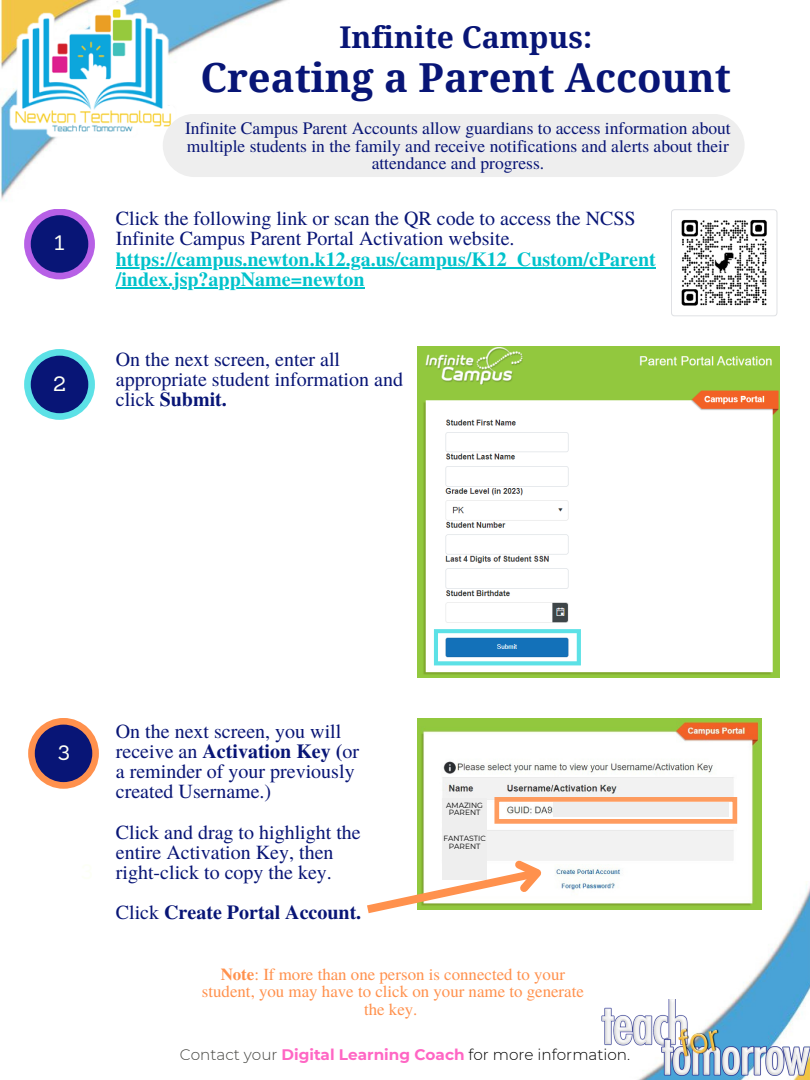
<style>
.page{position:relative;width:810px;height:1080px;background:#fff}
.page>*{position:absolute;margin:0;border:0;box-sizing:border-box;transform-origin:0 0}
.t1{font:700 40px "Noto Serif";color:#081576}
.t2{font:700 30px "Noto Serif";color:#081576}
.t3{font:20.38px "Sanchez";color:#fdfff6}
.t4{font:20px/20.1px "Te X Gyre Termes";color:#081576}
.t5{font:700 20px "Te X Gyre Termes";color:#081576}
.t6{font:17.5px/17.8px "Te X Gyre Termes";color:#081576;text-align:center}
.t7{font:16.88px/17.4px "Te X Gyre Termes";color:#ff914d;text-align:center}
.t8{font:700 15.25px "Montserrat";color:#ff66c4}
.t9{font:7.5px/7.5px "Montserrat";color:#000;text-align:center}
.s1{font-weight:700;color:#00c2cb}
.s2{font-weight:700}
.s3{font-weight:400}
.s4{font-weight:300;color:#444440}
.s5{font-weight:300;color:#000}
</style>
<div class="page">
<img style="left:0;top:0;width:810px;height:1080px">
<img style="left:7px;top:0;width:172px;height:141px">
<div style="left:163px;top:114px;width:582px;height:63px;background:#eee;border-radius:32px"></div>
<svg style="left:24px;top:209px;width:71px;height:70px"></svg>
<img style="left:668px;top:206px;width:111px;height:111px">
<svg style="left:24px;top:349px;width:71px;height:71px"></svg>
<img style="left:418px;top:346px;width:362px;height:332px">
<svg style="left:434px;top:629px;width:147px;height:36px"></svg>
<svg style="left:28px;top:718px;width:71px;height:71px"></svg>
<img style="left:418px;top:718px;width:343px;height:191px">
<div style="left:443px;top:798px;width:44px;height:81px;background:#eee"></div>
<svg style="left:358px;top:848px;width:197px;height:71px"></svg>
<svg style="left:494px;top:797px;width:243px;height:27px"></svg>
<hr style="left:116px;top:267px;width:540px;height:2px;background:#00c2cb">
<hr style="left:116px;top:287px;width:248px;height:2px;background:#00c2cb">
<div style="left:553px;top:802px;width:176px;height:15px;background:#eee"></div>
<img style="left:573px;top:999px;width:237px;height:76px">
<p class="t3" style="left:54px;top:230px;width:12px">1</p>
<p class="t3" style="left:54px;top:370px;width:14px">2</p>
<h1 class="t2" style="left:339px;top:16px;width:254px">Infinite Campus:</h1>
<h1 class="t1" style="left:200px;top:50px;width:532px">Creating a Parent Account</h1>
<p class="t6" style="left:185px;top:118px;width:547px">Infinite Campus Parent Accounts allow guardians to access information about multiple students in the family and receive notifications and alerts about their attendance and progress.</p>
<p class="t4" style="left:116px;top:207px;width:541px">Click the following link or scan the QR code to access the NCSS Infinite Campus Parent Portal Activation website. <span class="s1">https://campus.newton.k12.ga.us/campus/K12_Custom/cParent /index.jsp?appName=newton</span></p>
<p class="t4" style="left:116px;top:348px;width:289px">On the next screen, enter all appropriate student information and click <span class="s2">Submit.</span></p>
<p class="t3" style="left:58px;top:740px;width:14px">3</p>
<p class="t4" style="left:116px;top:720px;width:245px">On the next screen, you will receive an <span class="s2">Activation Key (</span>or a reminder of your previously created Username.)</p>
<p class="t4" style="left:116px;top:821px;width:246px">Click and drag to highlight the entire Activation Key, then right-click to copy the key.</p>
<p class="t5" style="left:116px;top:897px;width:247px"><span class="s3">Click</span> Create Portal Account.</p>
<p class="t9" style="left:446px;top:801px;width:38px">AMAZING<br>PARENT</p>
<p class="t9" style="left:443px;top:835px;width:44px">FANTASTIC<br>PARENT</p>
<p class="t7" style="left:202px;top:965px;width:383px"><span class="s2">Note</span>: If more than one person is connected to your student, you may have to click on your name to generate the key.</p>
<p class="t8" style="left:180px;top:1045px;width:452px"><span class="s4">Contact your</span> Digital Learning Coach <span class="s5">for more information.</span></p>
</div>
